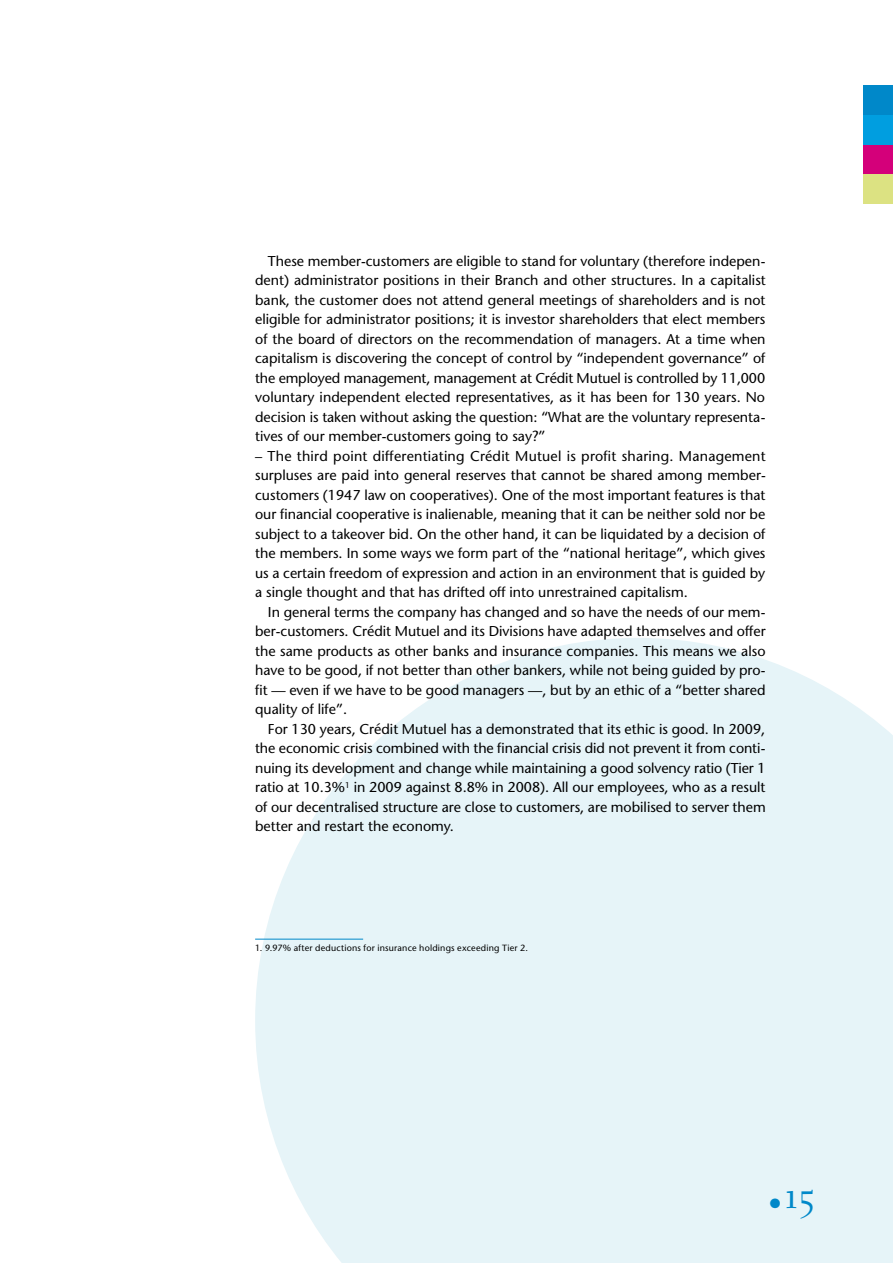
<style>
.page{position:relative;width:893px;height:1263px;background:#fff}
.page>*{position:absolute;margin:0;border:0;box-sizing:border-box;transform-origin:0 0}
.t1{font:39px "Electra LH Regular SC";color:#0088c9}
.t2{font:14.25px/19.5px "Stone Sans";color:#000;text-align:justify}
.t3{font:9px "Stone Sans";letter-spacing:.02em;color:#000}
</style>
<div class="page">
<svg style="left:255px;top:638px;width:638px;height:625px;background:#e8f5f8"></svg>
<div style="left:863px;top:145px;width:30px;height:29px;background:#d4007a"></div>
<div style="left:863px;top:115px;width:30px;height:30px;background:#009ee0"></div>
<div style="left:863px;top:85px;width:30px;height:30px;background:#0088c9"></div>
<div style="left:863px;top:174px;width:30px;height:30px;background:#dce282"></div>
<hr style="left:255px;top:939px;width:108px;height:1px;background:#0088c9">
<p class="t2" style="left:255px;top:251px;width:512px;text-indent:13px">These member-customers are eligible to stand for voluntary (therefore indepen&shy;dent) administrator positions in their Branch and other structures. In a capitalist bank, the customer does not attend general meetings of shareholders and is not eligible for administrator positions; it is investor shareholders that elect members of the board of directors on the recommendation of managers. At a time when capitalism is discovering the concept of control by “independent governance” of the employed management, management at Crédit Mutuel is controlled by 11,000 voluntary independent elected representatives, as it has been for 130 years. No decision is taken without asking the question: “What are the voluntary representa&shy;tives of our member-customers going to say?”</p>
<p class="t2" style="left:255px;top:446px;width:512px">– The third point differentiating Crédit Mutuel is profit sharing. Management surpluses are paid into general reserves that cannot be shared among member&shy;customers (1947 law on cooperatives). One of the most important features is that our financial cooperative is inalienable, meaning that it can be neither sold nor be subject to a takeover bid. On the other hand, it can be liquidated by a decision of the members. In some ways we form part of the “national heritage”, which gives us a certain freedom of expression and action in an environment that is guided by a single thought and that has drifted off into unrestrained capitalism.</p>
<p class="t2" style="left:255px;top:602px;width:512px;text-indent:13px">In general terms the company has changed and so have the needs of our mem&shy;ber-customers. Crédit Mutuel and its Divisions have adapted themselves and offer the same products as other banks and insurance companies. This means we also have to be good, if not better than other bankers, while not being guided by pro&shy;fit — even if we have to be good managers —, but by an ethic of a “better shared quality of life”.</p>
<p class="t2" style="left:255px;top:719px;width:512px;text-indent:13px">For 130 years, Crédit Mutuel has a demonstrated that its ethic is good. In 2009, the economic crisis combined with the financial crisis did not prevent it from conti&shy;nuing its development and change while maintaining a good solvency ratio (Tier 1 ratio at 10.3%<sup>1</sup> in 2009 against 8.8% in 2008). All our employees, who as a result of our decentralised structure are close to customers, are mobilised to server them better and restart the economy.</p>
<p class="t3" style="left:255px;top:943px;width:274px">1. 9.97% after deductions for insurance holdings exceeding Tier 2.</p>
<h1 class="t1" style="left:770px;top:1170px;width:47px">● 15</h1>
</div>
